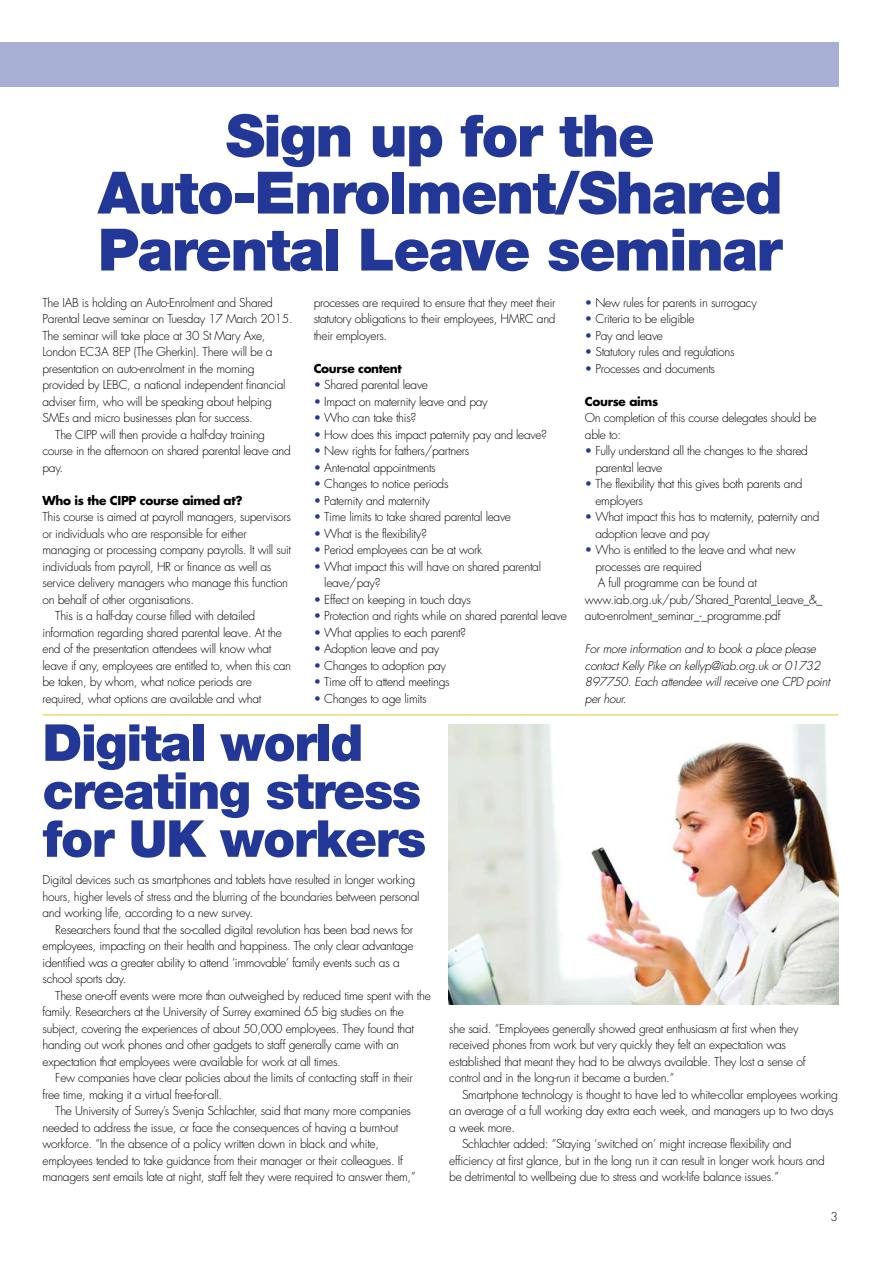
<style>
.page{position:relative;width:893px;height:1263px;background:#fff}
.page>*{position:absolute;margin:0;border:0;box-sizing:border-box;transform-origin:0 0}
.t1{font:900 58.5px/57px "Helvetica Neue";letter-spacing:-.025em;color:#223796;text-align:center}
.t2{font:900 51px/48px "Helvetica Neue";letter-spacing:-.025em;color:#223796}
.t3{font:300 12px/16.5px "Futura";letter-spacing:-.025em;color:#000}
.t4{font:italic 300 12px/16.5px "Futura";letter-spacing:-.025em;color:#000}
.t5{font:700 12px "Futura";letter-spacing:-.03em;color:#000}
.s1{color:#223796}
</style>
<div class="page">
<div style="left:0;top:43px;width:838px;height:44px;background:#a7afd5"></div>
<hr style="left:43px;top:714px;width:795px;height:2px;background:#eeda6b">
<img style="left:449px;top:725px;width:389px;height:280px">
<h1 class="t1" style="left:98px;top:112px;width:686px">Sign up for the<br>Auto-Enrolment/Shared<br>Parental Leave seminar</h1>
<p class="t3" style="left:43px;top:295px;width:232px">The IAB is holding an Auto-Enrolment and Shared</p>
<p class="t3" style="left:43px;top:311px;width:252px">Parental Leave seminar on Tuesday 17 March 2015.</p>
<p class="t3" style="left:43px;top:328px;width:225px">The seminar will take place at 30 St Mary Axe,</p>
<p class="t3" style="left:43px;top:344px;width:232px">London EC3A 8EP (The Gherkin). There will be a</p>
<p class="t3" style="left:43px;top:361px;width:214px">presentation on auto-enrolment in the morning</p>
<p class="t3" style="left:43px;top:377px;width:244px">provided by LEBC, a national independent financial</p>
<p class="t3" style="left:43px;top:394px;width:231px">adviser firm, who will be speaking about helping</p>
<p class="t3" style="left:43px;top:410px;width:212px">SMEs and micro businesses plan for success.</p>
<p class="t3" style="left:55px;top:427px;width:211px">The CIPP will then provide a half-day training</p>
<p class="t3" style="left:43px;top:443px;width:250px">course in the afternoon on shared parental leave and</p>
<p class="t3" style="left:43px;top:460px;width:22px">pay.</p>
<p class="t5" style="left:43px;top:495px;width:201px">Who is the CIPP course aimed at?</p>
<p class="t3" style="left:43px;top:509px;width:250px">This course is aimed at payroll managers, supervisors</p>
<p class="t3" style="left:43px;top:526px;width:206px">or individuals who are responsible for either</p>
<p class="t3" style="left:43px;top:542px;width:250px">managing or processing company payrolls. It will suit</p>
<p class="t3" style="left:43px;top:559px;width:230px">individuals from payroll, HR or finance as well as</p>
<p class="t3" style="left:43px;top:575px;width:247px">service delivery managers who manage this function</p>
<p class="t3" style="left:43px;top:592px;width:153px">on behalf of other organisations.</p>
<p class="t3" style="left:55px;top:608px;width:201px">This is a half-day course filled with detailed</p>
<p class="t3" style="left:43px;top:625px;width:241px">information regarding shared parental leave. At the</p>
<p class="t3" style="left:43px;top:641px;width:230px">end of the presentation attendees will know what</p>
<p class="t3" style="left:43px;top:658px;width:250px">leave if any, employees are entitled to, when this can</p>
<p class="t3" style="left:43px;top:674px;width:211px">be taken, by whom, what notice periods are</p>
<p class="t3" style="left:43px;top:691px;width:220px">required, what options are available and what</p>
<p class="t3" style="left:314px;top:295px;width:243px;text-align:justify">processes are required to ensure that they meet their statutory obligations to their employees, HMRC and their employers.</p>
<p class="t5" style="left:314px;top:363px;width:89px">Course content</p>
<p class="t3" style="left:314px;top:377px;width:116px"><span class="s1">•</span> Shared parental leave</p>
<p class="t3" style="left:314px;top:394px;width:175px"><span class="s1">•</span> Impact on maternity leave and pay</p>
<p class="t3" style="left:314px;top:410px;width:104px"><span class="s1">•</span> Who can take this?</p>
<p class="t3" style="left:314px;top:427px;width:235px"><span class="s1">•</span> How does this impact paternity pay and leave?</p>
<p class="t3" style="left:314px;top:443px;width:157px"><span class="s1">•</span> New rights for fathers/partners</p>
<p class="t3" style="left:314px;top:460px;width:124px"><span class="s1">•</span> Ante-natal appointments</p>
<p class="t3" style="left:314px;top:476px;width:136px"><span class="s1">•</span> Changes to notice periods</p>
<p class="t3" style="left:314px;top:493px;width:118px"><span class="s1">•</span> Paternity and maternity</p>
<p class="t3" style="left:314px;top:509px;width:199px"><span class="s1">•</span> Time limits to take shared parental leave</p>
<p class="t3" style="left:314px;top:526px;width:115px"><span class="s1">•</span> What is the flexibility?</p>
<p class="t3" style="left:314px;top:542px;width:170px"><span class="s1">•</span> Period employees can be at work</p>
<p class="t3" style="left:324px;top:559px;width:218px;text-indent:-10px"><span class="s1">•</span> What impact this will have on shared parental leave/pay?</p>
<p class="t3" style="left:314px;top:592px;width:159px"><span class="s1">•</span> Effect on keeping in touch days</p>
<p class="t3" style="left:314px;top:608px;width:254px"><span class="s1">•</span> Protection and rights while on shared parental leave</p>
<p class="t3" style="left:314px;top:625px;width:154px"><span class="s1">•</span> What applies to each parent?</p>
<p class="t3" style="left:314px;top:641px;width:127px"><span class="s1">•</span> Adoption leave and pay</p>
<p class="t3" style="left:314px;top:658px;width:134px"><span class="s1">•</span> Changes to adoption pay</p>
<p class="t3" style="left:314px;top:674px;width:137px"><span class="s1">•</span> Time off to attend meetings</p>
<p class="t3" style="left:314px;top:691px;width:114px"><span class="s1">•</span> Changes to age limits</p>
<p class="t3" style="left:585px;top:295px;width:173px"><span class="s1">•</span> New rules for parents in surrogacy</p>
<p class="t3" style="left:585px;top:311px;width:111px"><span class="s1">•</span> Criteria to be eligible</p>
<p class="t3" style="left:585px;top:328px;width:80px"><span class="s1">•</span> Pay and leave</p>
<p class="t3" style="left:585px;top:344px;width:151px"><span class="s1">•</span> Statutory rules and regulations</p>
<p class="t3" style="left:585px;top:361px;width:132px"><span class="s1">•</span> Processes and documents</p>
<p class="t5" style="left:585px;top:396px;width:75px">Course aims</p>
<p class="t3" style="left:585px;top:410px;width:233px">On completion of this course delegates should be able to:</p>
<p class="t3" style="left:595px;top:443px;width:214px;text-indent:-10px"><span class="s1">•</span> Fully understand all the changes to the shared parental leave</p>
<p class="t3" style="left:595px;top:476px;width:209px;text-indent:-10px"><span class="s1">•</span> The flexibility that this gives both parents and employers</p>
<p class="t3" style="left:595px;top:509px;width:225px;text-indent:-10px"><span class="s1">•</span> What impact this has to maternity, paternity and adoption leave and pay</p>
<p class="t3" style="left:585px;top:542px;width:212px"><span class="s1">•</span> Who is entitled to the leave and what new</p>
<p class="t3" style="left:595px;top:559px;width:108px">processes are required</p>
<p class="t3" style="left:597px;top:575px;width:161px">A full programme can be found at</p>
<p class="t3" style="left:585px;top:592px;width:239px">www.iab.org.uk/pub/Shared_Parental_Leave_&amp;_</p>
<p class="t3" style="left:585px;top:608px;width:197px">auto-enrolment_seminar_-_programme.pdf</p>
<p class="t4" style="left:585px;top:641px;width:246px">For more information and to book a place please contact Kelly Pike on kellyp@iab.org.uk or 01732<br>897750. Each attendee will receive one CPD point per hour.</p>
<h2 class="t2" style="left:43px;top:723px;width:385px">Digital world creating stress for UK workers</h2>
<p class="t3" style="left:43px;top:872px;width:378px">Digital devices such as smartphones and tablets have resulted in longer working hours, higher levels of stress and the blurring of the boundaries between personal and working life, according to a new survey.</p>
<p class="t3" style="left:43px;top:922px;width:372px;text-indent:13px">Researchers found that the so-called digital revolution has been bad news for employees, impacting on their health and happiness. The only clear advantage identified was a greater ability to attend ‘immovable’ family events such as a school sports day.</p>
<p class="t3" style="left:55px;top:988px;width:377px">These one-off events were more than outweighed by reduced time spent with the</p>
<p class="t3" style="left:43px;top:1004px;width:363px">family. Researchers at the University of Surrey examined 65 big studies on the</p>
<p class="t3" style="left:43px;top:1021px;width:373px">subject, covering the experiences of about 50,000 employees. They found that</p>
<p class="t3" style="left:43px;top:1037px;width:358px">handing out work phones and other gadgets to staff generally came with an</p>
<p class="t3" style="left:43px;top:1054px;width:300px">expectation that employees were available for work at all times.</p>
<p class="t3" style="left:55px;top:1070px;width:359px">Few companies have clear policies about the limits of contacting staff in their</p>
<p class="t3" style="left:43px;top:1087px;width:181px">free time, making it a virtual free-for-all.</p>
<p class="t3" style="left:55px;top:1103px;width:357px">The University of Surrey’s Svenja Schlachter, said that many more companies</p>
<p class="t3" style="left:43px;top:1120px;width:357px">needed to address the issue, or face the consequences of having a burnt-out</p>
<p class="t3" style="left:43px;top:1136px;width:338px">workforce. “In the absence of a policy written down in black and white,</p>
<p class="t3" style="left:43px;top:1153px;width:362px">employees tended to take guidance from their manager or their colleagues. If</p>
<p class="t3" style="left:43px;top:1169px;width:374px">managers sent emails late at night, staff felt they were required to answer them,”</p>
<p class="t3" style="left:449px;top:1021px;width:358px">she said. “Employees generally showed great enthusiasm at first when they received phones from work but very quickly they felt an expectation was established that meant they had to be always available. They lost a sense of control and in the long-run it became a burden.”</p>
<p class="t3" style="left:462px;top:1087px;width:377px">Smartphone technology is thought to have led to white-collar employees working</p>
<p class="t3" style="left:449px;top:1103px;width:386px">an average of a full working day extra each week, and managers up to two days</p>
<p class="t3" style="left:449px;top:1120px;width:67px">a week more.</p>
<p class="t3" style="left:462px;top:1136px;width:331px">Schlachter added: “Staying ‘switched on’ might increase flexibility and</p>
<p class="t3" style="left:449px;top:1153px;width:377px">efficiency at first glance, but in the long run it can result in longer work hours and</p>
<p class="t3" style="left:449px;top:1169px;width:331px">be detrimental to wellbeing due to stress and work-life balance issues.”</p>
<p class="t3" style="left:830px;top:1209px;width:9px">3</p>
</div>
